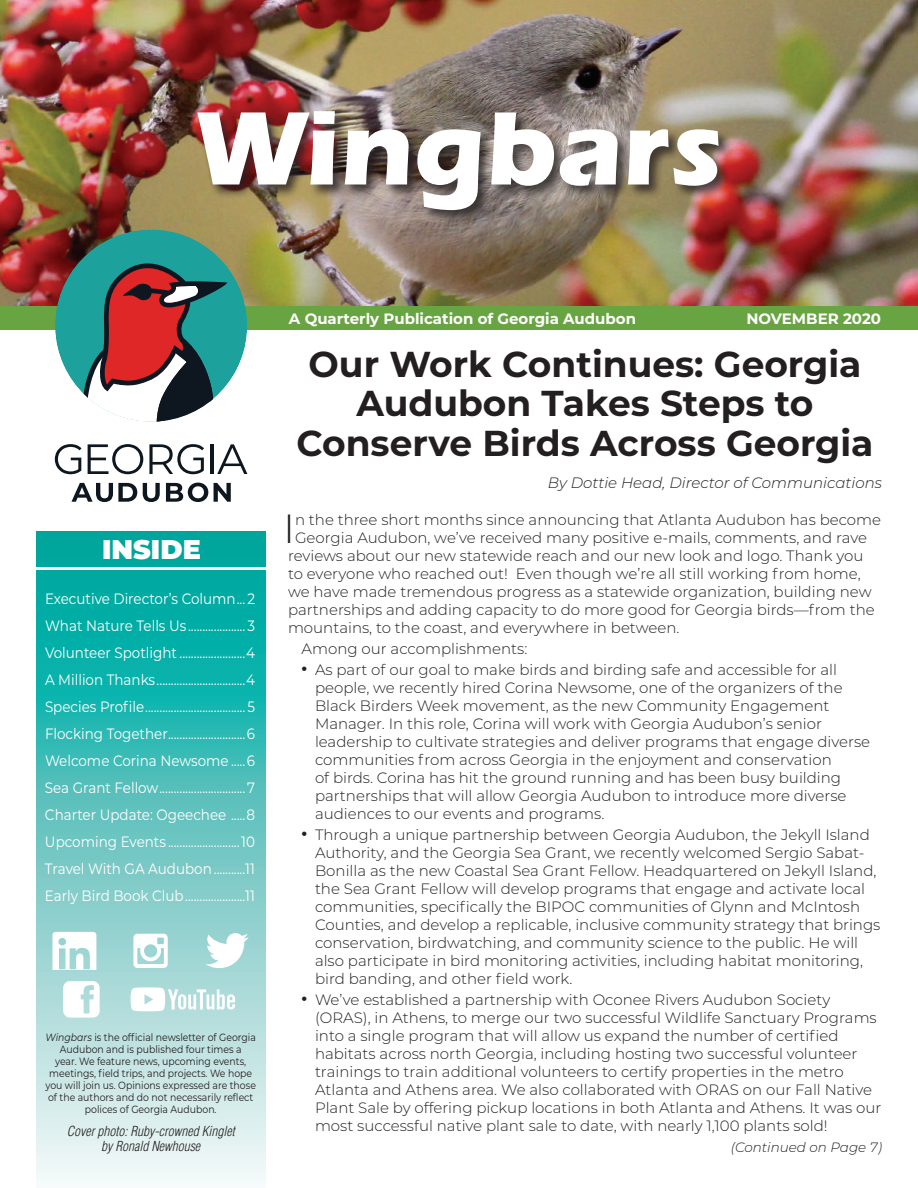
<style>
.page{position:relative;width:918px;height:1188px;background:#fff}
.page>*{position:absolute;margin:0;border:0;box-sizing:border-box;transform-origin:0 0}
.t1{font:700 108px "Itc Eras";color:#fff}
.t2{font:300 40.65px "Montserrat";color:#231f20}
.t3{font:700 36px/39.8px "Montserrat";color:#231f20;text-align:center}
.t4{font:900 27px "Montserrat";color:#fff}
.t5{font:300 15px/18px "Montserrat";color:#231f20}
.t6{font:15px/27px "Montserrat";color:#fff;text-align:justify;scale:.9 1}
.t7{font:700 15px "Montserrat";color:#fff}
.t8{font:italic 300 15px "Montserrat";color:#231f20}
.t9{font:italic 300 condensed 13.5px/15px "Helvetica";color:#231f20;text-align:center}
.t10{font:italic 300 13.5px "Montserrat";color:#231f20}
.t11{font:10.5px/12px "Montserrat";color:#231f20;text-align:center;scale:.89 1}
.s1{font-style:italic}
.s2{font-weight:800}
</style>
<div class="page">
<img style="left:0;top:0;width:918px;height:306px">
<svg style="left:36px;top:531px;width:230px;height:653px;background:#6ac9c5"></svg>
<div style="left:0;top:306px;width:918px;height:24px;background:#69a442"></div>
<svg style="left:52px;top:932px;width:44px;height:37px"></svg>
<svg style="left:54px;top:230px;width:195px;height:192px"></svg>
<svg style="left:72px;top:483px;width:65px;height:19px"></svg>
<svg style="left:143px;top:483px;width:17px;height:19px"></svg>
<svg style="left:166px;top:483px;width:42px;height:19px"></svg>
<svg style="left:214px;top:483px;width:17px;height:19px"></svg>
<svg style="left:55px;top:444px;width:27px;height:30px"></svg>
<svg style="left:88px;top:444px;width:55px;height:30px"></svg>
<svg style="left:149px;top:444px;width:55px;height:30px"></svg>
<hr style="left:210px;top:444px;width:3px;height:30px;background:#0e171f">
<svg style="left:217px;top:444px;width:30px;height:30px"></svg>
<hr style="left:0;top:567px;width:292px;height:3px;background:#fff">
<div style="left:196px;top:110px;width:537px;height:115px;background:#231f20;opacity:.75"></div>
<svg style="left:133px;top:934px;width:35px;height:34px"></svg>
<svg style="left:206px;top:933px;width:43px;height:35px"></svg>
<svg style="left:63px;top:981px;width:37px;height:37px"></svg>
<svg style="left:131px;top:987px;width:104px;height:24px"></svg>
<h1 class="t1" style="left:197px;top:86px;width:526px">Wingbars</h1>
<p class="t7" style="left:289px;top:307px;width:349px">A Quarterly Publication of Georgia Audubon</p>
<p class="t7" style="left:747px;top:307px;width:136px">NOVEMBER 2020</p>
<h3 class="t4" style="left:102px;top:529px;width:100px">INSIDE</h3>
<p class="t6" style="left:45px;top:585px;width:235px">Executive Director’s Column... 2<br>What Nature Tells Us .................... 3<br>Volunteer Spotlight .......................4<br>A Million Thanks...............................4<br>Species Profile................................... 5<br>Flocking Together...........................6<br>Welcome Corina Newsome .....6<br>Sea Grant Fellow..............................7<br>Charter Update: Ogeechee .....8<br>Upcoming Events .........................10<br>Travel With GA Audubon...........11<br>Early Bird Book Club.....................11</p>
<p class="t11" style="left:45px;top:1031px;width:238px"><span class="s1">Wingbars</span> is the official newsletter of Georgia Audubon and is published four times a<br>year. We feature news, upcoming events, meetings, field trips, and projects. We hope you will join us. Opinions expressed are those of the authors and do not necessarily reflect polices of Georgia Audubon.</p>
<p class="t9" style="left:67px;top:1123px;width:169px">Cover photo: Ruby-crowned Kinglet by Ronald Newhouse</p>
<h3 class="t3" style="left:296px;top:342px;width:579px">Our Work Continues: Georgia<br>Audubon Takes Steps to<br>Conserve Birds Across Georgia</h3>
<p class="t8" style="left:548px;top:472px;width:336px">By Dottie Head, Director of Communications</p>
<h2 class="t2" style="left:283px;top:500px;width:14px">I</h2>
<p class="t5" style="left:295px;top:510px;width:588px">n the three short months since announcing that Atlanta Audubon has become</p>
<p class="t5" style="left:295px;top:528px;width:574px">Georgia Audubon, we’ve received many positive e-mails, comments, and rave</p>
<p class="t5" style="left:288px;top:546px;width:577px">reviews about our new statewide reach and our new look and logo. Thank you</p>
<p class="t5" style="left:288px;top:564px;width:574px">to everyone who reached out! Even though we’re all still working from home,</p>
<p class="t5" style="left:288px;top:582px;width:585px">we have made tremendous progress as a statewide organization, building new</p>
<p class="t5" style="left:288px;top:600px;width:588px">partnerships and adding capacity to do more good for Georgia birds—from the</p>
<p class="t5" style="left:288px;top:618px;width:393px">mountains, to the coast, and everywhere in between.</p>
<p class="t5" style="left:302px;top:639px;width:227px">Among our accomplishments:</p>
<p class="t5" style="left:315px;top:660px;width:557px;text-indent:-14px"><span class="s2">•</span> As part of our goal to make birds and birding safe and accessible for all people, we recently hired Corina Newsome, one of the organizers of the Black Birders Week movement, as the new Community Engagement Manager. In this role, Corina will work with Georgia Audubon’s senior leadership to cultivate strategies and deliver programs that engage diverse communities from across Georgia in the enjoyment and conservation<br>of birds. Corina has hit the ground running and has been busy building partnerships that will allow Georgia Audubon to introduce more diverse audiences to our events and programs.</p>
<p class="t5" style="left:315px;top:825px;width:567px;text-indent:-14px"><span class="s2">•</span> Through a unique partnership between Georgia Audubon, the Jekyll Island Authority, and the Georgia Sea Grant, we recently welcomed Sergio Sabat-Bonilla as the new Coastal Sea Grant Fellow. Headquartered on Jekyll Island, the Sea Grant Fellow will develop programs that engage and activate local communities, specifically the BIPOC communities of Glynn and McIntosh Counties, and develop a replicable, inclusive community strategy that brings conservation, birdwatching, and community science to the public. He will also participate in bird monitoring activities, including habitat monitoring, bird banding, and other field work.</p>
<p class="t5" style="left:315px;top:990px;width:568px;text-indent:-14px"><span class="s2">•</span> We’ve established a partnership with Oconee Rivers Audubon Society (ORAS), in Athens, to merge our two successful Wildlife Sanctuary Programs into a single program that will allow us expand the number of certified habitats across north Georgia, including hosting two successful volunteer trainings to train additional volunteers to certify properties in the metro Atlanta and Athens area. We also collaborated with ORAS on our Fall Native Plant Sale by offering pickup locations in both Atlanta and Athens. It was our most successful native plant sale to date, with nearly 1,100 plants sold!</p>
<p class="t10" style="left:731px;top:1138px;width:153px">(Continued on Page 7)</p>
</div>
